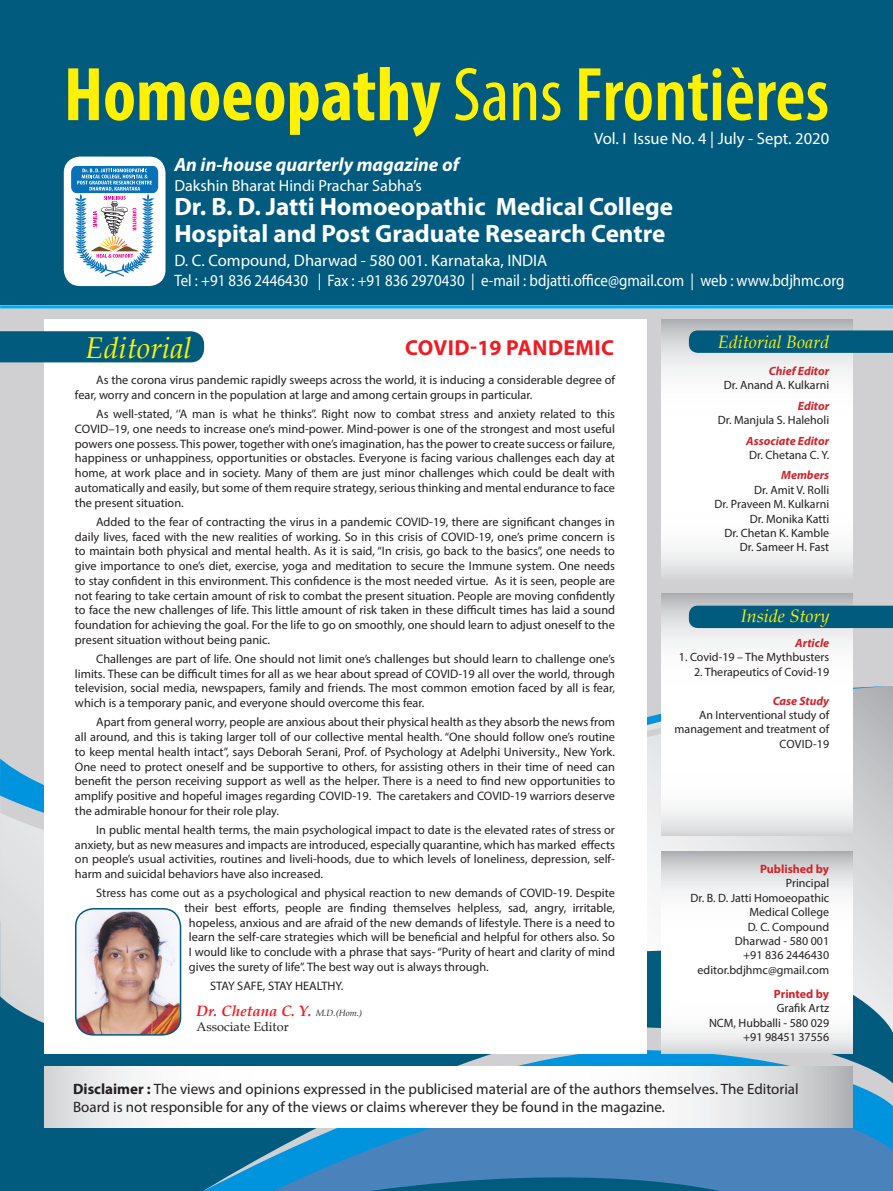
<style>
.page{position:relative;width:893px;height:1191px;background:#005b7f}
.page>*{position:absolute;margin:0;border:0;box-sizing:border-box;transform-origin:0 0}
.t1{font:700 condensed 76.8px "Myriad Pro";color:#fff101}
.t2{font:italic 30px "Book Antiqua";color:#fff101}
.t3{font:700 25.2px/27.2px "Myriad Pro";color:#fff}
.t4{font:700 21.75px "Myriad Pro";letter-spacing:.02em;color:#ee1d23}
.t5{font:italic 700 19.2px "Myriad Pro";color:#fff}
.t6{font:italic 18px "Book Antiqua";color:#fff101}
.t7{font:16.65px/20px "Myriad Pro";color:#fff}
.t8{font:16.05px "Myriad Pro";color:#fff}
.t9{font:15px/18px "Myriad Pro";color:#231f20}
.t10{font:italic 700 15px "Book Antiqua";color:#ee1d23}
.t11{font:12.75px "Book Antiqua";color:#231f20}
.t12{font:12.3px/14.7px "Myriad Pro";color:#231f20;text-align:justify}
.t13{font:12px/14.4px "Myriad Pro";color:#231f20;text-align:right}
.t14{font:italic 700 12px "Myriad Pro";color:#d1232a}
.t15{font:700 12px "Myriad Pro";color:#d1232a}
.s1{font-weight:400}
.s2{font-weight:600}
.s3{font-weight:400;font-size:9px;color:#231f20}
.s4{font-weight:700}
</style>
<div class="page">
<div style="left:0;top:305px;width:893px;height:615px;background:#d0d0d2"></div>
<svg style="left:0;top:871px;width:893px;height:183px"></svg>
<svg style="left:204px;top:1049px;width:689px;height:142px"></svg>
<svg style="left:274px;top:1091px;width:619px;height:100px;background:#3d84bb"></svg>
<svg style="left:0;top:686px;width:893px;height:182px"></svg>
<div style="left:64px;top:157px;width:102px;height:129px;background:#fff;border-radius:16px"></div>
<svg style="left:71px;top:166px;width:87px;height:111px"></svg>
<svg style="left:44px;top:1066px;width:808px;height:61px;background:#f3f3f4"></svg>
<svg style="left:662px;top:319px;width:190px;height:256px;background:#f5f6f6"></svg>
<svg style="left:689px;top:330px;width:204px;height:23px;background:#065e81"></svg>
<hr style="left:0;top:305px;width:893px;height:3px;background:#00aeef">
<div style="left:44px;top:319px;width:602px;height:734px;background:#fff"></div>
<div style="left:0;top:331px;width:204px;height:31px;background:#005b7f"></div>
<svg style="left:662px;top:594px;width:190px;height:242px;background:#f5f5f6"></svg>
<div style="left:689px;top:605px;width:204px;height:23px;background:#005b7f"></div>
<svg style="left:662px;top:851px;width:190px;height:202px;background:#f2f3f3"></svg>
<img style="left:76px;top:908px;width:105px;height:126px">
<div style="left:75px;top:908px;width:106px;height:127px;border:2px solid #005b7f;border-radius:18px"></div>
<h1 class="t1" style="left:64px;top:47px;width:767px">Homoeopathy <span class="s1">Sans</span> <span class="s2">Frontières</span></h1>
<h3 class="t7" style="left:594px;top:128px;width:237px">Vol. I Issue No. 4 | July - Sept. 2020</h3>
<h3 class="t5" style="left:174px;top:152px;width:286px">An in-house quarterly magazine of</h3>
<h3 class="t8" style="left:174px;top:176px;width:249px">Dakshin Bharat Hindi Prachar Sabha’s</h3>
<h3 class="t3" style="left:174px;top:192px;width:500px">Dr. B. D. Jatti Homoeopathic Medical College<br>Hospital and Post Graduate Research Centre</h3>
<h3 class="t7" style="left:174px;top:250px;width:672px">D. C. Compound, Dharwad - 580 001. Karnataka, INDIA<br>Tel : +91 836 2446430 | Fax : +91 836 2970430 | e-mail : bdjatti.office@gmail.com | web : www.bdjhmc.org</h3>
<h2 class="t2" style="left:85px;top:326px;width:108px">Editorial</h2>
<h3 class="t4" style="left:405px;top:333px;width:184px">COVID-19 PandEmic</h3>
<p class="t12" style="left:75px;top:373px;width:541px;text-indent:21px">As the corona virus pandemic rapidly sweeps across the world, it is inducing a considerable degree of fear, worry and concern in the population at large and among certain groups in particular.</p>
<p class="t12" style="left:75px;top:406px;width:542px;text-indent:21px">As well-stated, ‘’A man is what he thinks’’. Right now to combat stress and anxiety related to this COVID–19, one needs to increase one’s mind-power. Mind-power is one of the strongest and most useful powers one possess. This power, together with one’s imagination, has the power to create success or failure, happiness or unhappiness, opportunities or obstacles. Everyone is facing various challenges each day at home, at work place and in society. Many of them are just minor challenges which could be dealt with automatically and easily, but some of them require strategy, serious thinking and mental endurance to face the present situation.</p>
<p class="t12" style="left:75px;top:514px;width:542px;text-indent:21px">Added to the fear of contracting the virus in a pandemic COVID-19, there are significant changes in daily lives, faced with the new realities of working. So in this crisis of COVID-19, one’s prime concern is to maintain both physical and mental health. As it is said, “In crisis, go back to the basics”, one needs to give importance to one’s diet, exercise, yoga and meditation to secure the Immune system. One needs to stay confident in this environment. This confidence is the most needed virtue. As it is seen, people are not fearing to take certain amount of risk to combat the present situation. People are moving confidently to face the new challenges of life. This little amount of risk taken in these difficult times has laid a sound foundation for achieving the goal. For the life to go on smoothly, one should learn to adjust oneself to the present situation without being panic.</p>
<p class="t12" style="left:75px;top:651px;width:542px;text-indent:21px">Challenges are part of life. One should not limit one’s challenges but should learn to challenge one’s limits. These can be difficult times for all as we hear about spread of COVID-19 all over the world, through television, social media, newspapers, family and friends. The most common emotion faced by all is fear, which is a temporary panic, and everyone should overcome this fear.</p>
<p class="t12" style="left:75px;top:714px;width:542px;text-indent:21px">Apart from general worry, people are anxious about their physical health as they absorb the news from all around, and this is taking larger toll of our collective mental health. “One should follow one’s routine to keep mental health intact”, says Deborah Serani, Prof. of Psychology at Adelphi University., New York.<br>One need to protect oneself and be supportive to others, for assisting others in their time of need can benefit the person receiving support as well as the helper. There is a need to find new opportunities to amplify positive and hopeful images regarding COVID-19. The caretakers and COVID-19 warriors deserve the admirable honour for their role play.</p>
<p class="t12" style="left:75px;top:822px;width:541px;text-indent:21px">In public mental health terms, the main psychological impact to date is the elevated rates of stress or anxiety, but as new measures and impacts are introduced, especially quarantine, which has marked effects on people’s usual activities, routines and liveli-hoods, due to which levels of loneliness, depression, self&shy;harm and suicidal behaviors have also increased.</p>
<p class="t12" style="left:96px;top:885px;width:520px">Stress has come out as a psychological and physical reaction to new demands of COVID-19. Despite</p>
<p class="t12" style="left:184px;top:900px;width:432px">their best efforts, people are finding themselves helpless, sad, angry, irritable,</p>
<p class="t12" style="left:189px;top:915px;width:428px">hopeless, anxious and are afraid of the new demands of lifestyle. There is a need to</p>
<p class="t12" style="left:189px;top:929px;width:428px">learn the self-care strategies which will be beneficial and helpful for others also. So</p>
<p class="t12" style="left:189px;top:944px;width:427px">I would like to conclude with a phrase that says- “Purity of heart and clarity of mind</p>
<p class="t12" style="left:189px;top:959px;width:301px">gives the surety of life”. The best way out is always through.</p>
<p class="t12" style="left:210px;top:978px;width:135px">STAY SAFE, STAY HEALTHY.</p>
<p class="t10" style="left:196px;top:1000px;width:167px">Dr. Chetana C. Y. <span class="s3">M.D.(Hom.)</span></p>
<p class="t11" style="left:196px;top:1018px;width:94px">Associate Editor</p>
<h3 class="t6" style="left:718px;top:329px;width:113px">Editorial Board</h3>
<p class="t14" style="left:769px;top:363px;width:62px">Chief Editor</p>
<p class="t13" style="left:724px;top:378px;width:107px">Dr. Anand A. Kulkarni</p>
<p class="t14" style="left:798px;top:398px;width:33px">Editor</p>
<p class="t13" style="left:718px;top:413px;width:113px">Dr. Manjula S. Haleholi</p>
<p class="t14" style="left:746px;top:433px;width:84px">Associate Editor</p>
<p class="t13" style="left:749px;top:447px;width:81px">Dr. Chetana C. Y.</p>
<p class="t14" style="left:781px;top:467px;width:50px">Members</p>
<p class="t13" style="left:715px;top:482px;width:116px">Dr. Amit V. Rolli<br>Dr. Praveen M. Kulkarni<br>Dr. Monika Katti<br>Dr. Chetan K. Kamble<br>Dr. Sameer H. Fast</p>
<h3 class="t6" style="left:741px;top:603px;width:90px">Inside Story</h3>
<p class="t14" style="left:795px;top:635px;width:36px">Article</p>
<p class="t13" style="left:679px;top:650px;width:152px">1. Covid-19 – The Mythbusters</p>
<p class="t13" style="left:694px;top:664px;width:137px">2. Therapeutics of Covid-19</p>
<p class="t14" style="left:773px;top:693px;width:58px">Case Study</p>
<p class="t13" style="left:675px;top:707px;width:156px">An Interventional study of management and treatment of covid-19</p>
<p class="t15" style="left:760px;top:861px;width:71px">Published by</p>
<p class="t13" style="left:690px;top:876px;width:140px">Principal<br>Dr. B. D. Jatti Homoeopathic<br>Medical College<br>D. C. Compound<br>Dharwad - 580 001<br>+91 836 2446430 editor.bdjhmc@gmail.com</p>
<p class="t15" style="left:774px;top:986px;width:57px">Printed by</p>
<p class="t13" style="left:709px;top:1000px;width:122px">Grafik Artz<br>NCM, Hubballi - 580 029 +91 98451 37556</p>
<p class="t9" style="left:73px;top:1079px;width:727px"><span class="s4">Disclaimer :</span> The views and opinions expressed in the publicised material are of the authors themselves. The Editorial<br>Board is not responsible for any of the views or claims wherever they be found in the magazine.</p>
</div>
